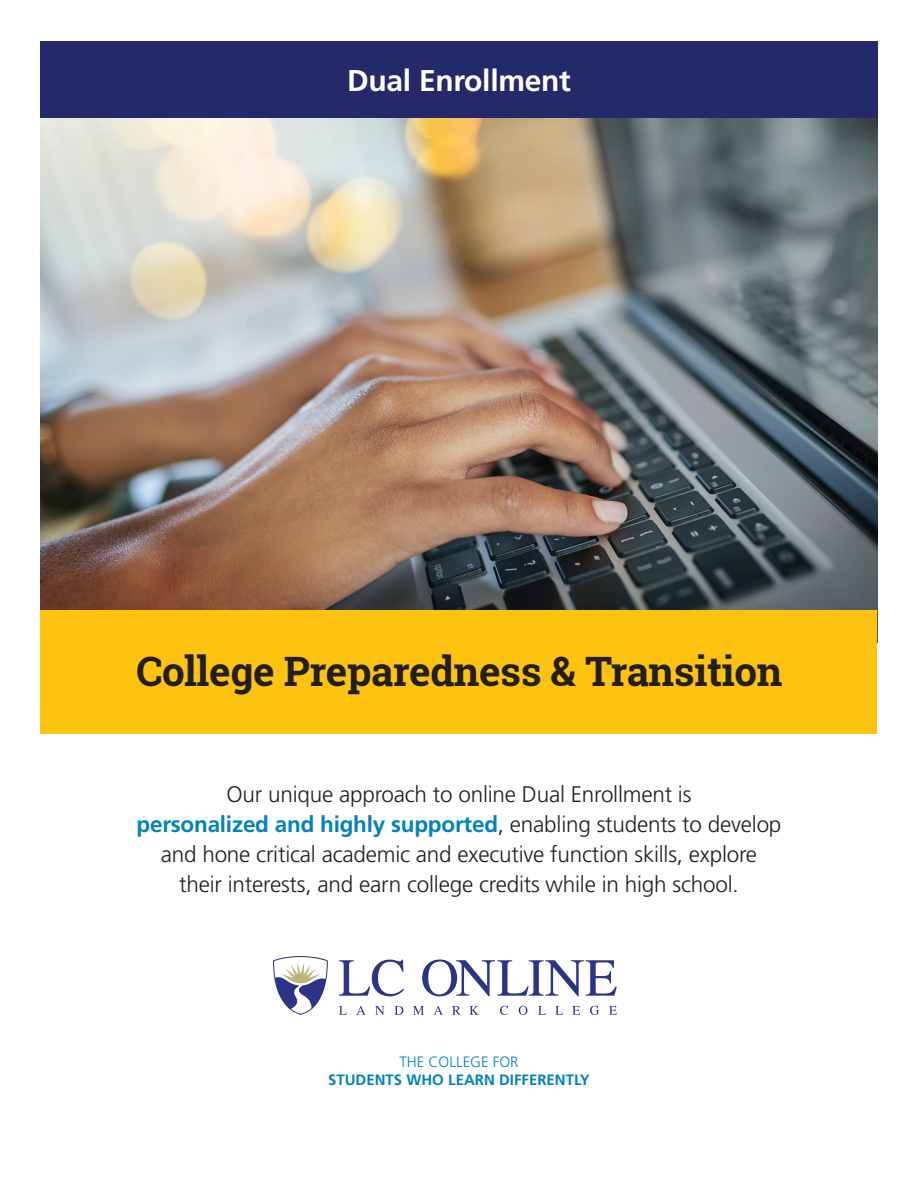
<style>
.page{position:relative;width:918px;height:1188px;background:#fff}
.page>*{position:absolute;margin:0;border:0;box-sizing:border-box;transform-origin:0 0}
.t1{font:700 40.5px "Roboto Slab";letter-spacing:-.01em;color:#231f20}
.t2{font:700 30px "Frutiger";letter-spacing:-.01em;color:#fff}
.t3{font:300 22.5px/30px "Frutiger";letter-spacing:-.01em;color:#231f20;text-align:center}
.t4{font:700 15px "Frutiger";color:#0083bf}
.t5{font:300 15px "Frutiger";color:#0083bf}
.s1{font-weight:700;color:#0083bf}
</style>
<div class="page">
<img style="left:40px;top:118px;width:838px;height:492px">
<svg style="left:339px;top:960px;width:65px;height:36px"></svg>
<svg style="left:422px;top:959px;width:195px;height:37px"></svg>
<svg style="left:339px;top:1006px;width:8px;height:9px"></svg>
<svg style="left:356px;top:1006px;width:10px;height:9px"></svg>
<svg style="left:375px;top:1006px;width:10px;height:9px"></svg>
<svg style="left:394px;top:1006px;width:9px;height:9px"></svg>
<svg style="left:413px;top:1006px;width:11px;height:9px"></svg>
<svg style="left:434px;top:1006px;width:9px;height:9px"></svg>
<svg style="left:452px;top:1006px;width:9px;height:9px"></svg>
<svg style="left:470px;top:1006px;width:9px;height:9px"></svg>
<svg style="left:500px;top:1006px;width:8px;height:9px"></svg>
<svg style="left:519px;top:1006px;width:8px;height:9px"></svg>
<svg style="left:538px;top:1006px;width:8px;height:9px"></svg>
<svg style="left:555px;top:1006px;width:8px;height:9px"></svg>
<svg style="left:572px;top:1006px;width:8px;height:9px"></svg>
<svg style="left:590px;top:1006px;width:9px;height:9px"></svg>
<svg style="left:609px;top:1006px;width:8px;height:9px"></svg>
<svg style="left:273px;top:956px;width:55px;height:59px"></svg>
<div style="left:40px;top:610px;width:838px;height:124px;background:#fec210"></div>
<div style="left:40px;top:41px;width:838px;height:77px;background:#242969"></div>
<h2 class="t2" style="left:347px;top:63px;width:225px">Dual Enrollment</h2>
<h1 class="t1" style="left:136px;top:644px;width:648px">College Preparedness &amp; Transition</h1>
<p class="t3" style="left:137px;top:779px;width:646px">Our unique approach to online Dual Enrollment is<br><span class="s1">personalized and highly supported</span>, enabling students to develop and hone critical academic and executive function skills, explore<br>their interests, and earn college credits while in high school.</p>
<p class="t5" style="left:399px;top:1054px;width:121px">THE COLLEGE FOR</p>
<p class="t4" style="left:328px;top:1071px;width:263px">STUDENTS WHO LEARN DIFFERENTLY</p>
</div>
